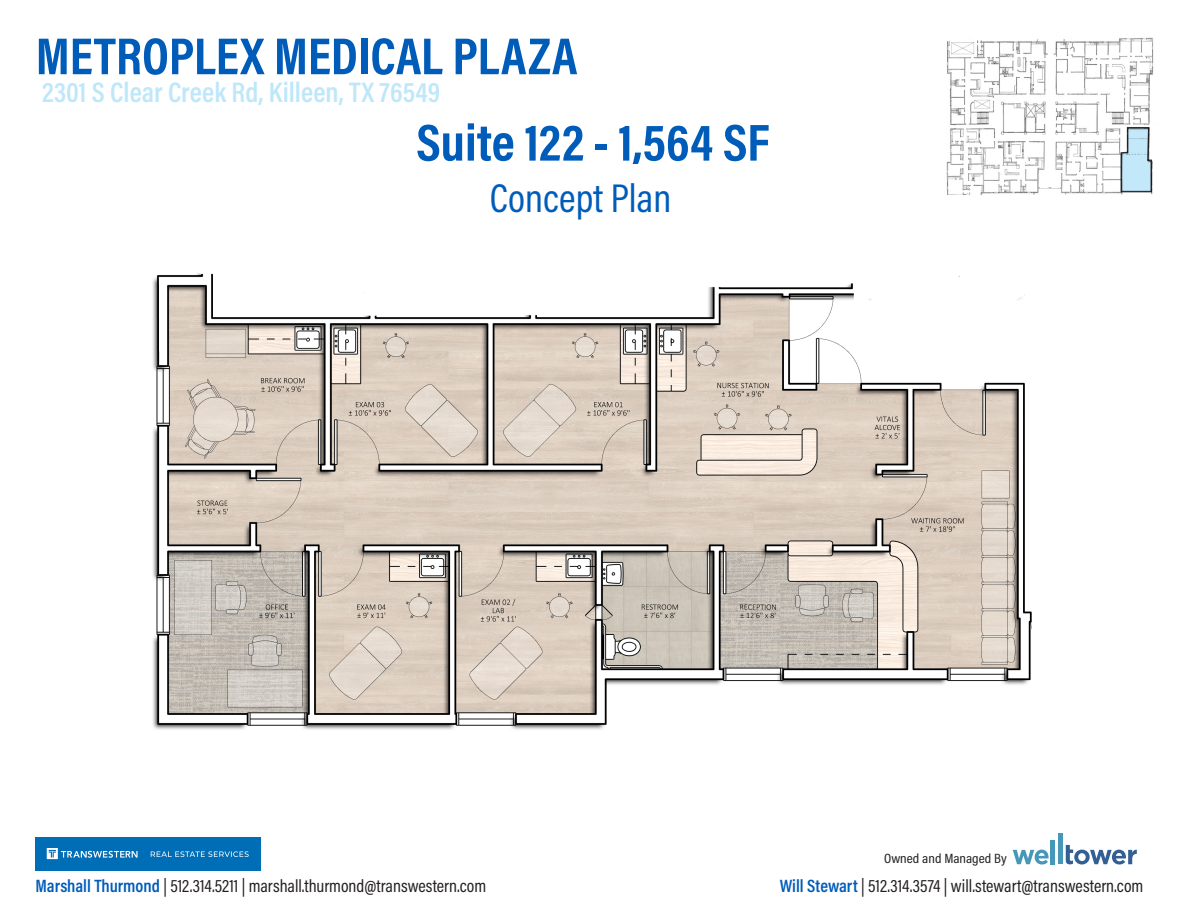
<style>
.page{position:relative;width:1188px;height:918px;background:#fff}
.page>*{position:absolute;margin:0;border:0;box-sizing:border-box;transform-origin:0 0}
.t1{font:700 52.5px "Acumin Pro Cond";color:#005cb9}
.t2{font:40.5px "Acumin Pro Cond";color:#005cb9}
.t3{font:600 28.5px "Acumin Pro Cond";color:#bee7fa}
.t4{font:18px "Acumin Pro Cond";color:#231f20}
.t5{font:13.5px "Acumin Pro Cond";color:#231f20;scale:1.1 1}
.s1{font-weight:600;color:#005cb9}
</style>
<div class="page">
<div style="left:36px;top:837px;width:225px;height:33px;background:#006eb6"></div>
<svg style="left:47px;top:848px;width:91px;height:11px"></svg>
<svg style="left:151px;top:851px;width:98px;height:6px"></svg>
<svg style="left:1013px;top:833px;width:124px;height:32px"></svg>
<img style="left:152px;top:273px;width:880px;height:457px">
<img style="left:946px;top:37px;width:208px;height:157px">
<svg style="left:1120px;top:126px;width:33px;height:67px;background:#b6cfdb"></svg>
<h1 class="t1" style="left:36px;top:21px;width:543px">METROPLEX MEDICAL PLAZA</h1>
<h3 class="t3" style="left:42px;top:73px;width:400px">2301 S Clear Creek Rd, Killeen, TX 76549</h3>
<p class="t1" style="left:416px;top:108px;width:355px">Suite 122 - 1,564 SF</p>
<p class="t2" style="left:490px;top:171px;width:183px">Concept Plan</p>
<p class="t5" style="left:884px;top:849px;width:113px">Owned and Managed By</p>
<p class="t4" style="left:36px;top:874px;width:452px"><span class="s1">Marshall Thurmond</span> | 512.314.5211 | marshall.thurmond@transwestern.com</p>
<p class="t4" style="left:780px;top:874px;width:365px"><span class="s1">Will Stewart</span> | 512.314.3574 | will.stewart@transwestern.com</p>
</div>
